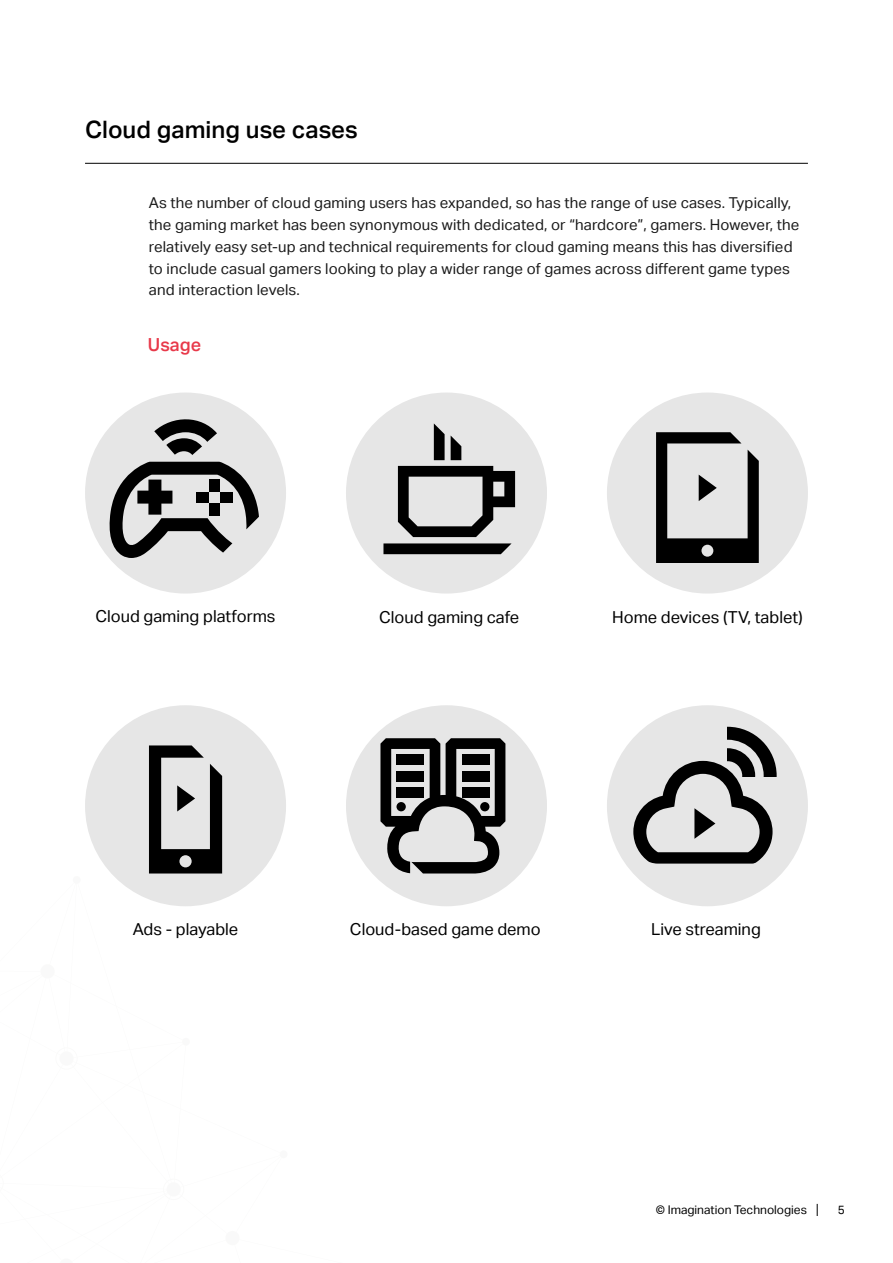
<style>
.page{position:relative;width:893px;height:1263px;background:#fff}
.page>*{position:absolute;margin:0;border:0;box-sizing:border-box;transform-origin:0 0}
.t1{font:500 24px "Aktiv Grotesk";color:#000}
.t2{font:500 18px "Aktiv Grotesk";color:#e8394a}
.t3{font:16.5px "Aktiv Grotesk";color:#000}
.t4{font:15px/21.8px "Aktiv Grotesk";letter-spacing:.01em;color:#1a1a1a}
.t5{font:12px "Aktiv Grotesk";color:#000}
</style>
<div class="page">
<svg style="left:817px;top:1204px;width:1px;height:12px"></svg>
<hr style="left:85px;top:163px;width:723px;height:1px;background:#000">
<div style="left:85px;top:392px;width:201px;height:201px;background:#e6e6e6;border-radius:50%"></div>
<div style="left:85px;top:705px;width:201px;height:201px;background:#e6e6e6;border-radius:50%"></div>
<div style="left:346px;top:392px;width:201px;height:201px;background:#e6e6e6;border-radius:50%"></div>
<div style="left:346px;top:705px;width:201px;height:201px;background:#e6e6e6;border-radius:50%"></div>
<div style="left:607px;top:392px;width:201px;height:201px;background:#e6e6e6;border-radius:50%"></div>
<div style="left:607px;top:705px;width:201px;height:201px;background:#e6e6e6;border-radius:50%"></div>
<svg style="left:107px;top:415px;width:152px;height:143px"></svg>
<svg style="left:398px;top:466px;width:117px;height:71px"></svg>
<svg style="left:383px;top:543px;width:129px;height:11px"></svg>
<svg style="left:451px;top:436px;width:10px;height:24px"></svg>
<svg style="left:434px;top:423px;width:11px;height:37px"></svg>
<svg style="left:656px;top:432px;width:103px;height:131px"></svg>
<svg style="left:149px;top:745px;width:73px;height:128px"></svg>
<svg style="left:380px;top:738px;width:125px;height:135px"></svg>
<svg style="left:633px;top:727px;width:144px;height:136px"></svg>
<h1 class="t1" style="left:85px;top:116px;width:274px">Cloud gaming use cases</h1>
<p class="t4" style="left:149px;top:192px;width:652px">As the number of cloud gaming users has expanded, so has the range of use cases. Typically, the gaming market has been synonymous with dedicated, or “hardcore”, gamers. However, the relatively easy set-up and technical requirements for cloud gaming means this has diversified to include casual gamers looking to play a wider range of games across different game types and interaction levels.</p>
<p class="t2" style="left:148px;top:335px;width:55px">Usage</p>
<p class="t3" style="left:96px;top:606px;width:182px">Cloud gaming platforms</p>
<p class="t3" style="left:379px;top:607px;width:142px">Cloud gaming cafe</p>
<p class="t3" style="left:612px;top:607px;width:192px">Home devices (TV, tablet)</p>
<p class="t3" style="left:133px;top:920px;width:107px">Ads - playable</p>
<p class="t3" style="left:350px;top:920px;width:192px">Cloud-based game demo</p>
<p class="t3" style="left:651px;top:920px;width:111px">Live streaming</p>
<p class="t5" style="left:656px;top:1202px;width:153px">© Imagination Technologies</p>
<p class="t5" style="left:838px;top:1202px;width:9px">5</p>
</div>
